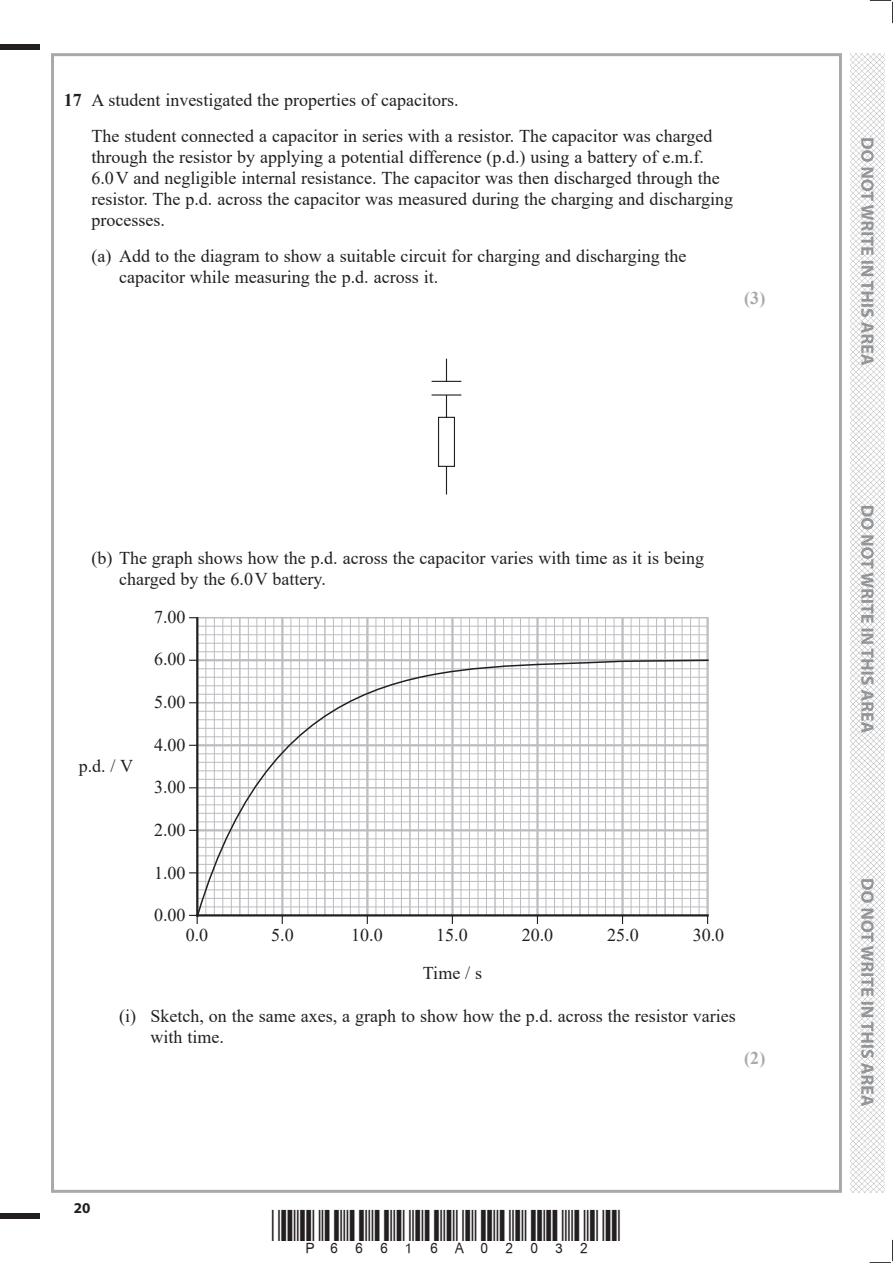
<style>
.page{position:relative;width:893px;height:1263px;background:#fff}
.page>*{position:absolute;margin:0;border:0;box-sizing:border-box;transform-origin:0 0}
.t1{font:18px/21px "Times New Roman";color:#231f20}
.t2{font:700 18px "Times New Roman";color:#a8a9ad}
.t3{font:700 15px "Myriad Pro";color:#231f20}
.s1{font-weight:700}
</style>
<div class="page">
<div style="left:0;top:44px;width:40px;height:5px;background:#231f20"></div>
<div style="left:0;top:1214px;width:40px;height:5px;background:#231f20"></div>
<svg style="left:870px;top:0;width:23px;height:23px"></svg>
<svg style="left:870px;top:1240px;width:23px;height:23px"></svg>
<img style="left:850px;top:53px;width:34px;height:1140px">
<svg style="left:861px;top:138px;width:13px;height:968px"></svg>
<svg style="left:432px;top:359px;width:29px;height:135px"></svg>
<hr style="left:198px;top:643px;width:510px;height:1px;background:#bcbdc0">
<hr style="left:198px;top:634px;width:510px;height:1px;background:#bcbdc0">
<hr style="left:198px;top:626px;width:510px;height:1px;background:#bcbdc0">
<hr style="left:198px;top:617px;width:510px;height:1px;background:#bcbdc0">
<hr style="left:205px;top:618px;width:1px;height:297px;background:#bcbdc0">
<hr style="left:214px;top:618px;width:1px;height:297px;background:#bcbdc0">
<hr style="left:222px;top:618px;width:1px;height:297px;background:#bcbdc0">
<hr style="left:231px;top:618px;width:1px;height:297px;background:#bcbdc0">
<hr style="left:239px;top:618px;width:2px;height:297px;background:#bcbdc0">
<hr style="left:248px;top:618px;width:1px;height:297px;background:#bcbdc0">
<hr style="left:256px;top:618px;width:1px;height:297px;background:#bcbdc0">
<hr style="left:265px;top:618px;width:1px;height:297px;background:#bcbdc0">
<hr style="left:273px;top:618px;width:1px;height:297px;background:#bcbdc0">
<hr style="left:281px;top:618px;width:2px;height:297px;background:#bcbdc0">
<hr style="left:290px;top:618px;width:1px;height:297px;background:#bcbdc0">
<hr style="left:299px;top:618px;width:1px;height:297px;background:#bcbdc0">
<hr style="left:307px;top:618px;width:1px;height:297px;background:#bcbdc0">
<hr style="left:316px;top:618px;width:1px;height:297px;background:#bcbdc0">
<hr style="left:324px;top:618px;width:2px;height:297px;background:#bcbdc0">
<hr style="left:333px;top:618px;width:1px;height:297px;background:#bcbdc0">
<hr style="left:342px;top:618px;width:1px;height:297px;background:#bcbdc0">
<hr style="left:350px;top:618px;width:1px;height:297px;background:#bcbdc0">
<hr style="left:359px;top:618px;width:1px;height:297px;background:#bcbdc0">
<hr style="left:366px;top:618px;width:3px;height:297px;background:#bcbdc0">
<hr style="left:376px;top:618px;width:1px;height:297px;background:#bcbdc0">
<hr style="left:384px;top:618px;width:1px;height:297px;background:#bcbdc0">
<hr style="left:393px;top:618px;width:1px;height:297px;background:#bcbdc0">
<hr style="left:401px;top:618px;width:1px;height:297px;background:#bcbdc0">
<hr style="left:409px;top:618px;width:2px;height:297px;background:#bcbdc0">
<hr style="left:418px;top:618px;width:1px;height:297px;background:#bcbdc0">
<hr style="left:427px;top:618px;width:1px;height:297px;background:#bcbdc0">
<hr style="left:435px;top:618px;width:1px;height:297px;background:#bcbdc0">
<hr style="left:444px;top:618px;width:1px;height:297px;background:#bcbdc0">
<hr style="left:451px;top:618px;width:3px;height:297px;background:#bcbdc0">
<hr style="left:461px;top:618px;width:1px;height:297px;background:#bcbdc0">
<hr style="left:469px;top:618px;width:1px;height:297px;background:#bcbdc0">
<hr style="left:478px;top:618px;width:1px;height:297px;background:#bcbdc0">
<hr style="left:486px;top:618px;width:1px;height:297px;background:#bcbdc0">
<hr style="left:494px;top:618px;width:2px;height:297px;background:#bcbdc0">
<hr style="left:503px;top:618px;width:1px;height:297px;background:#bcbdc0">
<hr style="left:512px;top:618px;width:1px;height:297px;background:#bcbdc0">
<hr style="left:520px;top:618px;width:1px;height:297px;background:#bcbdc0">
<hr style="left:529px;top:618px;width:1px;height:297px;background:#bcbdc0">
<hr style="left:536px;top:618px;width:3px;height:297px;background:#bcbdc0">
<hr style="left:546px;top:618px;width:1px;height:297px;background:#bcbdc0">
<hr style="left:554px;top:618px;width:1px;height:297px;background:#bcbdc0">
<hr style="left:563px;top:618px;width:1px;height:297px;background:#bcbdc0">
<hr style="left:571px;top:618px;width:1px;height:297px;background:#bcbdc0">
<hr style="left:579px;top:618px;width:2px;height:297px;background:#bcbdc0">
<hr style="left:588px;top:618px;width:1px;height:297px;background:#bcbdc0">
<hr style="left:597px;top:618px;width:1px;height:297px;background:#bcbdc0">
<hr style="left:605px;top:618px;width:1px;height:297px;background:#bcbdc0">
<hr style="left:614px;top:618px;width:1px;height:297px;background:#bcbdc0">
<hr style="left:621px;top:618px;width:3px;height:297px;background:#bcbdc0">
<hr style="left:631px;top:618px;width:1px;height:297px;background:#bcbdc0">
<hr style="left:639px;top:618px;width:1px;height:297px;background:#bcbdc0">
<hr style="left:648px;top:618px;width:1px;height:297px;background:#bcbdc0">
<hr style="left:656px;top:618px;width:1px;height:297px;background:#bcbdc0">
<hr style="left:664px;top:618px;width:2px;height:297px;background:#bcbdc0">
<hr style="left:673px;top:618px;width:1px;height:297px;background:#bcbdc0">
<hr style="left:682px;top:618px;width:1px;height:297px;background:#bcbdc0">
<hr style="left:690px;top:618px;width:1px;height:297px;background:#bcbdc0">
<hr style="left:699px;top:618px;width:1px;height:297px;background:#bcbdc0">
<hr style="left:706px;top:618px;width:3px;height:297px;background:#bcbdc0">
<hr style="left:196px;top:618px;width:2px;height:297px;background:#231f20">
<svg style="left:189px;top:915px;width:9px;height:9px"></svg>
<svg style="left:196px;top:650px;width:513px;height:267px"></svg>
<p class="t1" style="left:91px;top:81px;width:622px;line-height:36px;text-indent:-28px"><span class="s1">17</span> A student investigated the properties of capacitors.<br>The student connected a capacitor in series with a resistor. The capacitor was charged</p>
<p class="t1" style="left:91px;top:146px;width:643px">through the resistor by applying a potential difference (p.d.) using a battery of e.m.f.<br>6.0V and negligible internal resistance. The capacitor was then discharged through the resistor. The p.d. across the capacitor was measured during the charging and discharging processes.</p>
<p class="t1" style="left:119px;top:245px;width:569px;text-indent:-28px">(a) Add to the diagram to show a suitable circuit for charging and discharging the capacitor while measuring the p.d. across it.</p>
<p class="t2" style="left:744px;top:285px;width:23px">(3)</p>
<p class="t1" style="left:119px;top:547px;width:587px;text-indent:-28px">(b) The graph shows how the p.d. across the capacitor varies with time as it is being charged by the 6.0V battery.</p>
<p class="t1" style="left:79px;top:755px;width:56px">p.d. / V</p>
<p class="t1" style="left:154px;top:605px;width:33px">7.00</p>
<p class="t1" style="left:154px;top:648px;width:33px">6.00</p>
<p class="t1" style="left:154px;top:691px;width:33px">5.00</p>
<p class="t1" style="left:154px;top:733px;width:33px">4.00</p>
<p class="t1" style="left:154px;top:776px;width:33px">3.00</p>
<p class="t1" style="left:154px;top:819px;width:33px">2.00</p>
<p class="t1" style="left:154px;top:861px;width:33px">1.00</p>
<p class="t1" style="left:154px;top:904px;width:33px">0.00</p>
<p class="t1" style="left:186px;top:924px;width:24px">0.0</p>
<p class="t1" style="left:271px;top:924px;width:24px">5.0</p>
<p class="t1" style="left:351px;top:924px;width:33px">10.0</p>
<p class="t1" style="left:436px;top:924px;width:33px">15.0</p>
<p class="t1" style="left:522px;top:924px;width:33px">20.0</p>
<p class="t1" style="left:607px;top:924px;width:33px">25.0</p>
<p class="t1" style="left:693px;top:924px;width:33px">30.0</p>
<p class="t1" style="left:423px;top:962px;width:61px">Time / s</p>
<p class="t1" style="left:151px;top:1005px;width:587px;text-indent:-31px">(i) Sketch, on the same axes, a graph to show how the p.d. across the resistor varies with time.</p>
<p class="t2" style="left:744px;top:1045px;width:23px">(2)</p>
<p class="t3" style="left:74px;top:1198px;width:18px">20</p>
</div>
